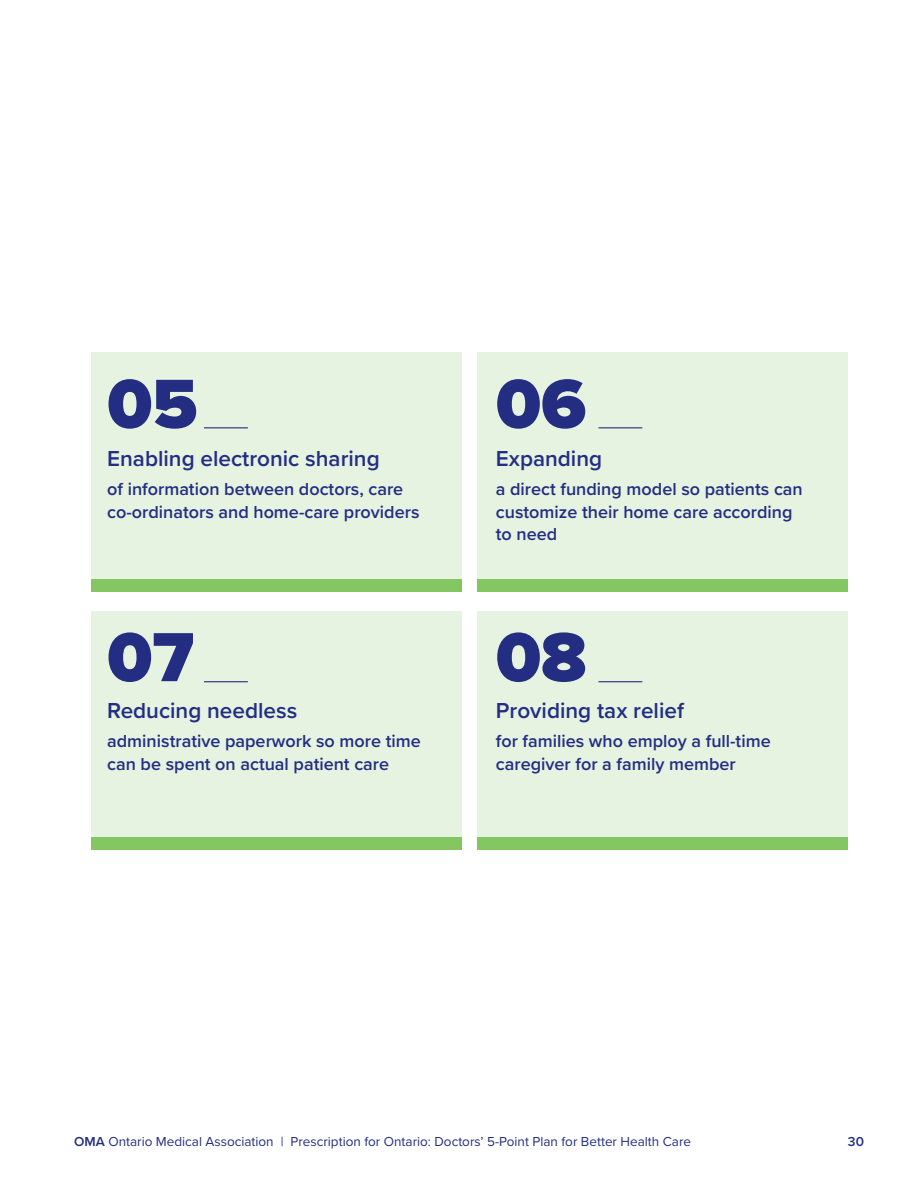
<style>
.page{position:relative;width:918px;height:1188px;background:#fff}
.page>*{position:absolute;margin:0;border:0;box-sizing:border-box;transform-origin:0 0}
.box_large_numbers{font:900 72px "Proxima Nova";color:#232e83}
.blue_box_text{font:600 22.5px "Proxima Nova";color:#232e83}
.blue_box_text-2{font:600 18px/22.5px "Proxima Nova";color:#232e83}
.t1{font:13.5px "Proxima Nova";color:#232e83}
.t2{font:600 13.5px "Proxima Nova";color:#232e83}
.s1{font-weight:600}
</style>
<div class="page">
<div style="left:91px;top:353px;width:370px;height:238px;background:#e7f3e1"></div>
<div style="left:477px;top:353px;width:370px;height:238px;background:#e7f3e1"></div>
<div style="left:477px;top:611px;width:370px;height:238px;background:#e7f3e1"></div>
<div style="left:91px;top:611px;width:370px;height:238px;background:#e7f3e1"></div>
<hr style="left:204px;top:427px;width:44px;height:1px;background:#232e83">
<hr style="left:204px;top:681px;width:44px;height:1px;background:#232e83">
<hr style="left:598px;top:427px;width:44px;height:1px;background:#232e83">
<hr style="left:598px;top:681px;width:44px;height:1px;background:#232e83">
<div style="left:91px;top:579px;width:370px;height:12px;background:#84c661"></div>
<div style="left:477px;top:579px;width:370px;height:12px;background:#84c661"></div>
<div style="left:477px;top:837px;width:370px;height:13px;background:#84c661"></div>
<div style="left:91px;top:837px;width:370px;height:12px;background:#84c661"></div>
<p class="box_large_numbers" style="left:107px;top:350px;width:92px">05</p>
<p class="blue_box_text" style="left:107px;top:442px;width:274px">Enabling electronic sharing</p>
<p class="blue_box_text-2" style="left:107px;top:477px;width:314px">of information between doctors, care co-ordinators and home-care providers</p>
<p class="box_large_numbers" style="left:107px;top:603px;width:88px">07</p>
<p class="blue_box_text" style="left:107px;top:694px;width:192px">Reducing needless</p>
<p class="blue_box_text-2" style="left:107px;top:730px;width:315px">administrative paperwork so more time can be spent on actual patient care</p>
<p class="box_large_numbers" style="left:496px;top:350px;width:92px">06</p>
<p class="blue_box_text" style="left:496px;top:442px;width:108px">Expanding</p>
<p class="blue_box_text-2" style="left:496px;top:477px;width:308px">a direct funding model so patients can customize their home care according to need</p>
<p class="box_large_numbers" style="left:496px;top:603px;width:92px">08</p>
<p class="blue_box_text" style="left:496px;top:694px;width:190px">Providing tax relief</p>
<p class="blue_box_text-2" style="left:496px;top:730px;width:276px">for families who employ a full-time caregiver for a family member</p>
<p class="t1" style="left:74px;top:1132px;width:618px"><span class="s1">OMA</span> Ontario Medical Association | Prescription for Ontario: Doctors’ 5-Point Plan for Better Health Care</p>
<p class="t2" style="left:848px;top:1132px;width:18px">30</p>
</div>
